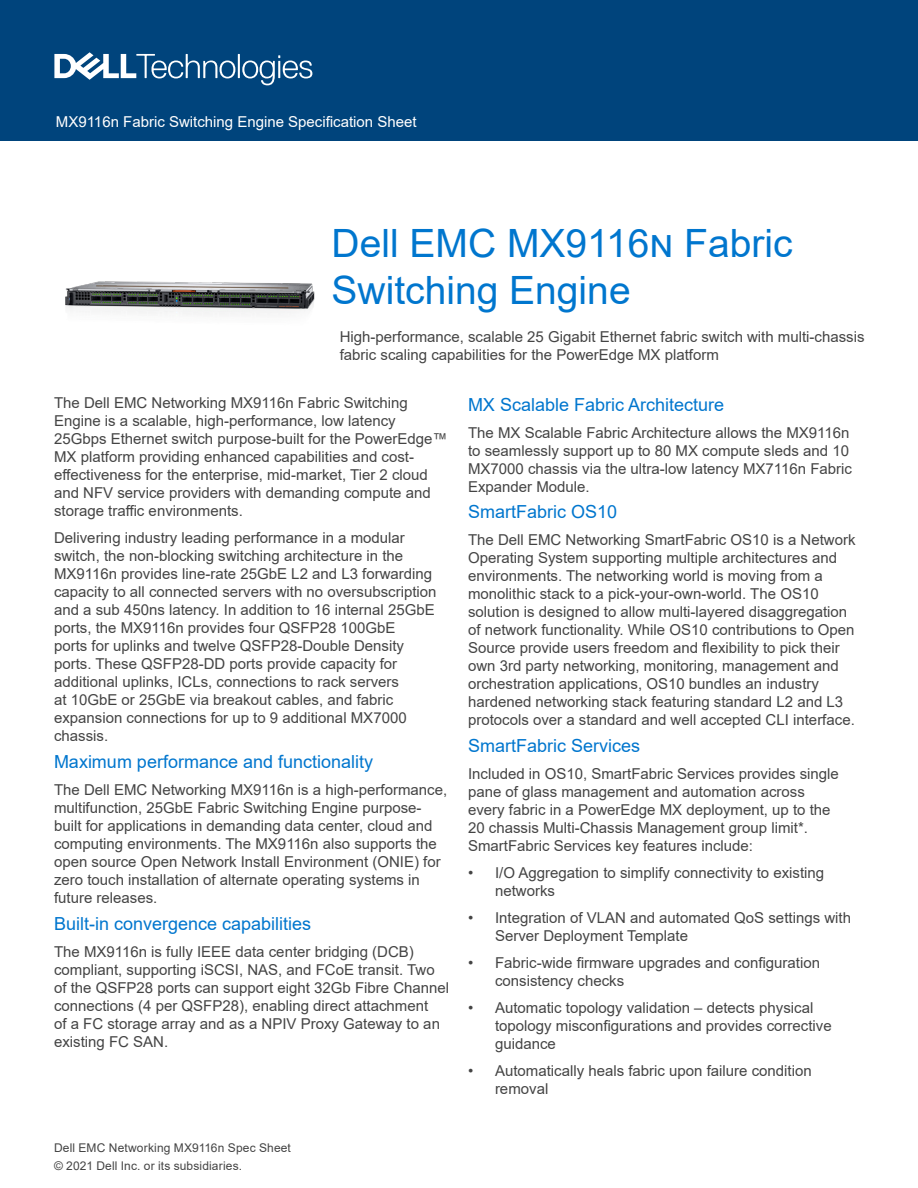
<style>
.page{position:relative;width:918px;height:1188px;background:#fff}
.page>*{position:absolute;margin:0;border:0;box-sizing:border-box;transform-origin:0 0}
.Document_Headline{font:39px/46.8px "Arial";color:#0076ce}
.Bullet_Text{font:18px "Arial";color:#0076ce}
.Bullet_Text-2{font:15px/18px "Arial";color:#444}
.Body_copy_Dell_Dark{font:15px/18px "Arial";color:#444}
.t1{font:15px "Arial";color:#fff}
.t2{font:12px/18px "Arial";letter-spacing:.015em;color:#444}
</style>
<div class="page">
<div style="left:0;top:0;width:918px;height:141px;background:#00447c"></div>
<svg style="left:54px;top:52px;width:258px;height:33px"></svg>
<img style="left:65px;top:281px;width:250px;height:33px">
<p class="t1" style="left:56px;top:111px;width:362px">MX9116n Fabric Switching Engine Specification Sheet</p>
<p class="Document_Headline" style="left:332px;top:220px;width:463px">Dell EMC MX9116n Fabric<br>Switching Engine</p>
<p class="Body_copy_Dell_Dark" style="left:340px;top:328px;width:526px">High-performance, scalable 25 Gigabit Ethernet fabric switch with multi-chassis fabric scaling capabilities for the PowerEdge MX platform</p>
<p class="Bullet_Text-2" style="left:54px;top:394px;width:395px">The Dell EMC Networking MX9116n Fabric Switching Engine is a scalable, high-performance, low latency 25Gbps Ethernet switch purpose-built for the PowerEdge™ MX platform providing enhanced capabilities and cost&shy;effectiveness for the enterprise, mid-market, Tier 2 cloud and NFV service providers with demanding compute and storage traffic environments.</p>
<p class="Bullet_Text-2" style="left:54px;top:529px;width:384px">Delivering industry leading performance in a modular switch, the non-blocking switching architecture in the MX9116n provides line-rate 25GbE L2 and L3 forwarding capacity to all connected servers with no oversubscription and a sub 450ns latency. In addition to 16 internal 25GbE ports, the MX9116n provides four QSFP28 100GbE<br>ports for uplinks and twelve QSFP28-Double Density ports. These QSFP28-DD ports provide capacity for additional uplinks, ICLs, connections to rack servers<br>at 10GbE or 25GbE via breakout cables, and fabric expansion connections for up to 9 additional MX7000 chassis.</p>
<p class="Bullet_Text" style="left:54px;top:750px;width:321px">Maximum performance and functionality</p>
<p class="Bullet_Text-2" style="left:54px;top:781px;width:395px">The Dell EMC Networking MX9116n is a high-performance, multifunction, 25GbE Fabric Switching Engine purpose&shy;built for applications in demanding data center, cloud and computing environments. The MX9116n also supports the open source Open Network Install Environment (ONIE) for zero touch installation of alternate operating systems in future releases.</p>
<p class="Bullet_Text" style="left:54px;top:911px;width:259px">Built-in convergence capabilities</p>
<p class="Bullet_Text-2" style="left:54px;top:943px;width:397px">The MX9116n is fully IEEE data center bridging (DCB) compliant, supporting iSCSI, NAS, and FCoE transit. Two of the QSFP28 ports can support eight 32Gb Fibre Channel connections (4 per QSFP28), enabling direct attachment<br>of a FC storage array and as a NPIV Proxy Gateway to an existing FC SAN.</p>
<p class="t2" style="left:54px;top:1139px;width:238px">Dell EMC Networking MX9116n Spec Sheet © 2021 Dell Inc. or its subsidiaries.</p>
<p class="Bullet_Text" style="left:468px;top:392px;width:258px">MX Scalable Fabric Architecture</p>
<p class="Bullet_Text-2" style="left:468px;top:423px;width:386px">The MX Scalable Fabric Architecture allows the MX9116n to seamlessly support up to 80 MX compute sleds and 10<br>MX7000 chassis via the ultra-low latency MX7116n Fabric Expander Module.</p>
<p class="Bullet_Text" style="left:468px;top:500px;width:151px">SmartFabric OS10</p>
<p class="Bullet_Text-2" style="left:468px;top:531px;width:389px">The Dell EMC Networking SmartFabric OS10 is a Network Operating System supporting multiple architectures and environments. The networking world is moving from a monolithic stack to a pick-your-own-world. The OS10 solution is designed to allow multi-layered disaggregation of network functionality. While OS10 contributions to Open Source provide users freedom and flexibility to pick their own 3rd party networking, monitoring, management and orchestration applications, OS10 bundles an industry hardened networking stack featuring standard L2 and L3 protocols over a standard and well accepted CLI interface.</p>
<p class="Bullet_Text" style="left:468px;top:734px;width:174px">SmartFabric Services</p>
<p class="Bullet_Text-2" style="left:468px;top:765px;width:372px">Included in OS10, SmartFabric Services provides single pane of glass management and automation across every fabric in a PowerEdge MX deployment, up to the 20 chassis Multi-Chassis Management group limit*.<br>SmartFabric Services key features include:</p>
<p class="Bullet_Text-2" style="left:495px;top:864px;width:331px;text-indent:-27px">• I/O Aggregation to simplify connectivity to existing networks</p>
<p class="Bullet_Text-2" style="left:495px;top:909px;width:358px;text-indent:-27px">• Integration of VLAN and automated QoS settings with<br>Server Deployment Template</p>
<p class="Bullet_Text-2" style="left:495px;top:954px;width:327px;text-indent:-27px">• Fabric-wide firmware upgrades and configuration consistency checks</p>
<p class="Bullet_Text-2" style="left:495px;top:998px;width:338px;text-indent:-27px">• Automatic topology validation – detects physical topology misconfigurations and provides corrective guidance</p>
<p class="Bullet_Text-2" style="left:495px;top:1061px;width:318px;text-indent:-27px">• Automatically heals fabric upon failure condition removal</p>
</div>
